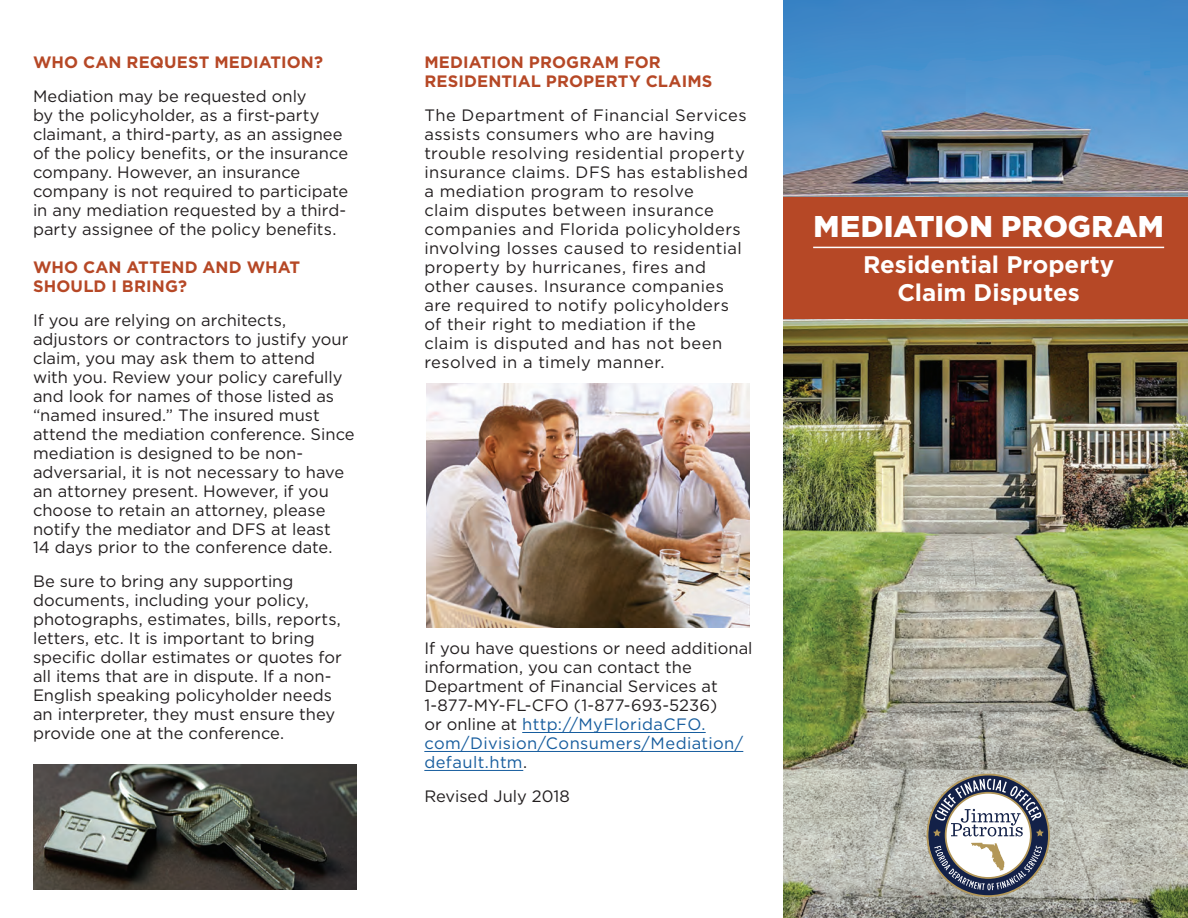
<style>
.page{position:relative;width:1188px;height:918px;background:#fff}
.page>*{position:absolute;margin:0;border:0;box-sizing:border-box;transform-origin:0 0}
.t1{font:900 30px "Gotham";letter-spacing:.005em;color:#fff}
.t2{font:700 24px/28.8px "Gotham";color:#fff;text-align:center}
.t3{font:16.5px/18.9px "Gotham";letter-spacing:.005em;color:#231f20}
.t4{font:16.5px/18.9px "Gotham";letter-spacing:.025em;color:#231f20}
.t5{font:700 16.5px/19px "Gotham";letter-spacing:.01em;color:#b64826}
.s1{color:#175d9e}
</style>
<div class="page">
<img style="left:426px;top:383px;width:324px;height:244px">
<img style="left:33px;top:764px;width:324px;height:126px">
<img style="left:783px;top:0;width:405px;height:918px">
<div style="left:783px;top:197px;width:405px;height:122px;background:#b64826"></div>
<hr style="left:522px;top:732px;width:184px;height:1px;background:#175d9e">
<hr style="left:424px;top:751px;width:319px;height:1px;background:#175d9e">
<hr style="left:424px;top:770px;width:99px;height:1px;background:#175d9e">
<hr style="left:813px;top:247px;width:351px;height:1px;background:#fff">
<svg style="left:927px;top:774px;width:123px;height:123px"></svg>
<p class="t5" style="left:33px;top:53px;width:292px">WHO CAN REQUEST MEDIATION?</p>
<p class="t3" style="left:33px;top:86px;width:317px">Mediation may be requested only<br>by the policyholder, as a first-party claimant, a third-party, as an assignee of the policy benefits, or the insurance company. However, an insurance company is not required to participate in any mediation requested by a third&shy;party assignee of the policy benefits.</p>
<p class="t5" style="left:33px;top:257px;width:269px">WHO CAN ATTEND AND WHAT<br>SHOULD I BRING?</p>
<p class="t3" style="left:33px;top:310px;width:323px">If you are relying on architects, adjustors or contractors to justify your claim, you may ask them to attend<br>with you. Review your policy carefully and look for names of those listed as “named insured.” The insured must attend the mediation conference. Since mediation is designed to be non&shy;adversarial, it is not necessary to have an attorney present. However, if you choose to retain an attorney, please notify the mediator and DFS at least<br>14 days prior to the conference date.</p>
<p class="t3" style="left:33px;top:572px;width:310px">Be sure to bring any supporting documents, including your policy, photographs, estimates, bills, reports, letters, etc. It is important to bring specific dollar estimates or quotes for all items that are in dispute. If a non-English speaking policyholder needs an interpreter, they must ensure they provide one at the conference.</p>
<p class="t5" style="left:424px;top:53px;width:290px">MEDIATION PROGRAM FOR<br>RESIDENTIAL PROPERTY CLAIMS</p>
<p class="t4" style="left:424px;top:105px;width:325px">The Department of Financial Services assists consumers who are having trouble resolving residential property insurance claims. DFS has established a mediation program to resolve<br>claim disputes between insurance companies and Florida policyholders involving losses caused to residential property by hurricanes, fires and other causes. Insurance companies are required to notify policyholders of their right to mediation if the<br>claim is disputed and has not been resolved in a timely manner.</p>
<h1 class="t1" style="left:814px;top:206px;width:352px">MEDIATION PROGRAM</h1>
<h2 class="t2" style="left:863px;top:249px;width:253px">Residential Property<br>Claim Disputes</h2>
<p class="t3" style="left:424px;top:639px;width:330px">If you have questions or need additional information, you can contact the Department of Financial Services at 1-877-MY-FL-CFO (1-877-693-5236)<br>or online at <span class="s1">http://MyFloridaCFO. com/Division/Consumers/Mediation/ default.htm</span>.</p>
<p class="t3" style="left:424px;top:787px;width:147px">Revised July 2018</p>
</div>
